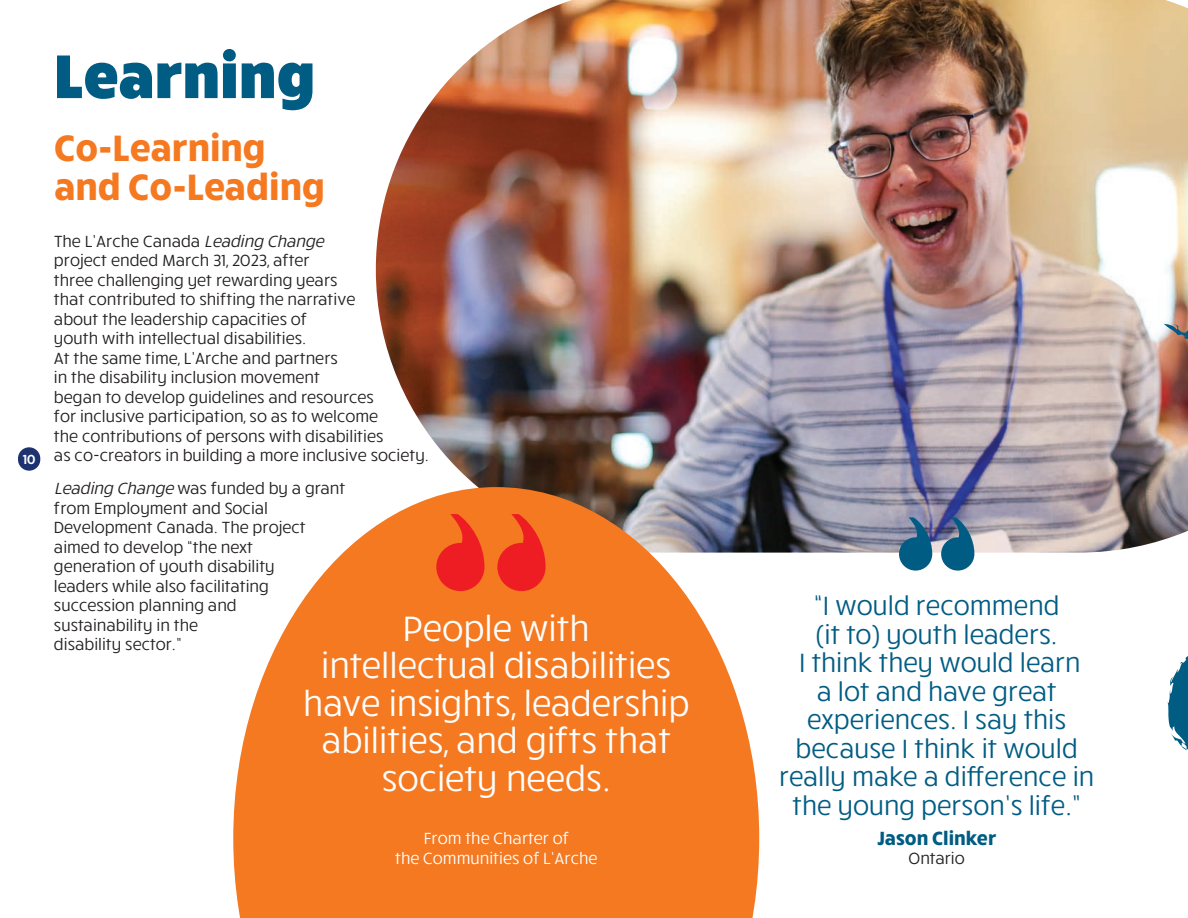
<style>
.page{position:relative;width:1188px;height:918px;background:#fff}
.page>*{position:absolute;margin:0;border:0;box-sizing:border-box;transform-origin:0 0}
.titre{font:900 63px "Ruck Sack";color:#015c83}
.ss_titre{font:700 37.5px/39px "Ruck Sack";color:#f47921}
.temoignange{font:36px/37.5px "Ruck Sack";color:#fff;text-align:center}
.temoignange-2{font:27px/28.5px "Ruck Sack";color:#015c83;text-align:center}
.temoignange-3{font:700 19.5px "Ruck Sack";color:#015c83}
.current_txt{font:16.5px/19.5px "Ruck Sack";color:#231f20}
.nom_temoignage{font:16.5px/19.5px "Ruck Sack";color:#fff;text-align:center}
.temoignange-4{font:16.5px "Ruck Sack";color:#231f20}
.t1{font:600 13.5px "Ruck Sack";color:#fff}
.s1{font-style:italic}
</style>
<div class="page">
<img style="left:376px;top:0;width:812px;height:553px">
<div style="left:18px;top:447px;width:22px;height:24px;background:#1d326f;border-radius:11px"></div>
<svg style="left:233px;top:487px;width:526px;height:431px;background:#ef8b43"></svg>
<svg style="left:436px;top:514px;width:49px;height:77px;background:#f04222"></svg>
<svg style="left:497px;top:514px;width:49px;height:77px;background:#f04222"></svg>
<svg style="left:899px;top:517px;width:33px;height:54px;background:#3e7596"></svg>
<svg style="left:941px;top:517px;width:33px;height:54px;background:#3c7294"></svg>
<svg style="left:1164px;top:324px;width:24px;height:427px"></svg>
<p class="t1" style="left:23px;top:450px;width:14px">10</p>
<p class="titre" style="left:54px;top:33px;width:263px">Learning</p>
<p class="ss_titre" style="left:54px;top:126px;width:272px">Co-Learning and Co-Leading</p>
<p class="current_txt" style="left:54px;top:230px;width:377px">The L’Arche Canada <span class="s1">Leading Change<br></span>project ended March 31, 2023, after<br>three challenging yet rewarding years<br>that contributed to shifting the narrative<br>about the leadership capacities of<br>youth with intellectual disabilities.<br>At the same time, L’Arche and partners<br>in the disability inclusion movement<br>began to develop guidelines and resources<br>for inclusive participation, so as to welcome<br>the contributions of persons with disabilities<br>as co-creators in building a more inclusive society.</p>
<p class="current_txt" style="left:54px;top:478px;width:293px"><span class="s1">Leading Change</span> was funded by a grant from Employment and Social<br>Development Canada. The project aimed to develop “the next<br>generation of youth disability<br>leaders while also facilitating succession planning and<br>sustainability in the<br>disability sector.”</p>
<p class="temoignange" style="left:303px;top:607px;width:388px">People with<br>intellectual disabilities have insights, leadership abilities, and gifts that society needs.</p>
<p class="nom_temoignage" style="left:395px;top:828px;width:204px">From the Charter of<br>the Communities of L’Arche</p>
<p class="temoignange-2" style="left:779px;top:590px;width:316px">“I would recommend<br>(it to) youth leaders.<br>I think they would learn<br>a lot and have great experiences. I say this because I think it would really make a difference in the young person’s life.”</p>
<p class="temoignange-3" style="left:877px;top:825px;width:121px">Jason Clinker</p>
<p class="temoignange-4" style="left:909px;top:847px;width:58px">Ontario</p>
</div>
